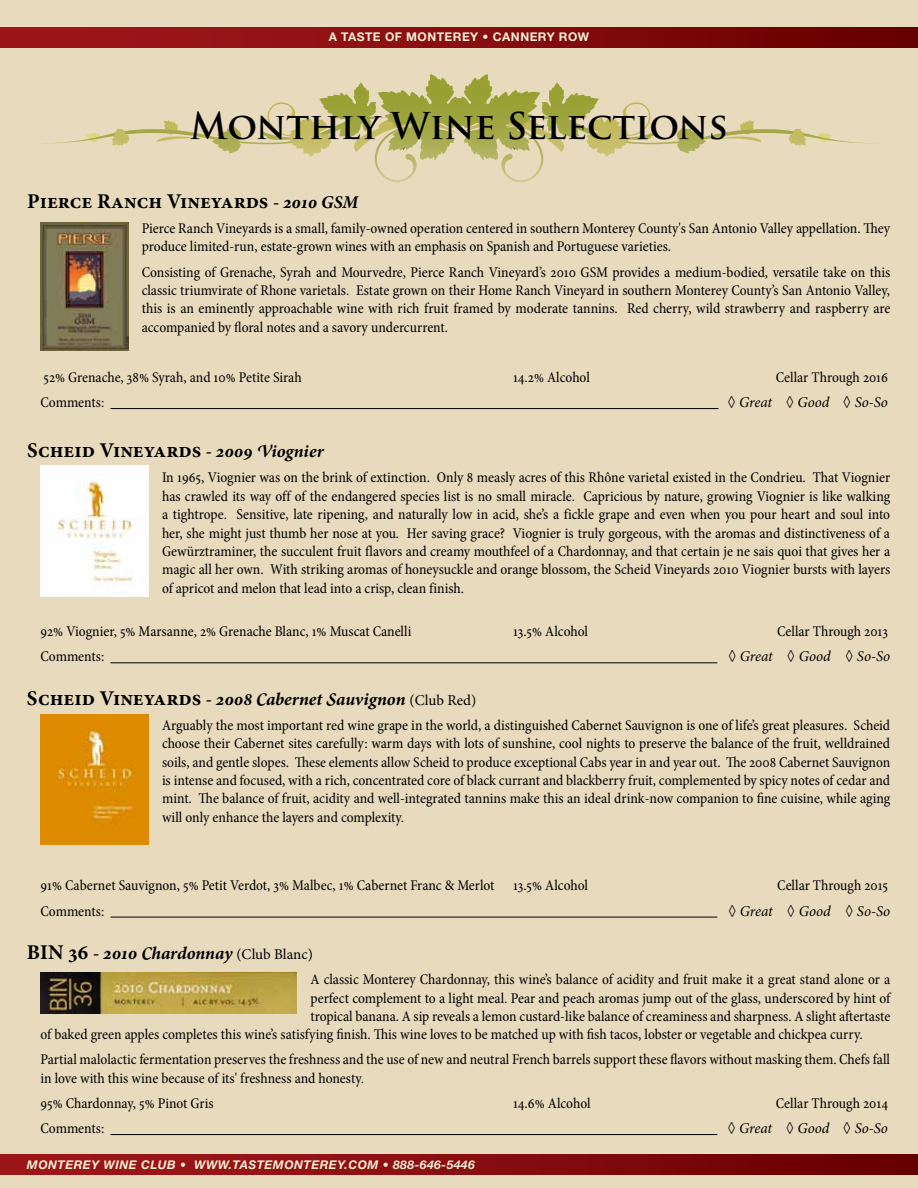
<style>
.page{position:relative;width:918px;height:1188px;background:#e8dabd}
.page>*{position:absolute;margin:0;border:0;box-sizing:border-box;transform-origin:0 0}
.t1{font:700 36px "Trajan Pro";color:#000}
.t2{font:700 21px "Minion Pro";color:#000}
.t3{font:italic 700 18px "Minion Pro";letter-spacing:-.005em;color:#000}
.t4{font:condensed 15px/18.3px "Minion Pro";color:#000;text-align:justify}
.t5{font:italic 15px "Minion Pro";letter-spacing:-.005em;color:#000}
.t6{font:italic 700 12px "Helvetica Neue LT Std";letter-spacing:.04em;color:#f3efd4}
.t7{font:700 12px "Helvetica Neue LT Std";letter-spacing:.04em;color:#f3efd4}
.s1{font-size:18px}
.s2{font-style:italic;font-size:18px}
.s3{font-style:normal}
.s4{font-style:normal;font-size:21px}
.s5{font-weight:400;font-style:normal;font-size:15px}
</style>
<div class="page">
<div style="left:0;top:1154px;width:918px;height:20px;background:linear-gradient(to right,#a3191d,#690000)"></div>
<div style="left:0;top:27px;width:918px;height:20px;background:linear-gradient(to right,#a3191d,#690000)"></div>
<svg style="left:45px;top:74px;width:828px;height:108px"></svg>
<hr style="left:110px;top:408px;width:608px;height:1px;background:#000">
<hr style="left:110px;top:662px;width:607px;height:1px;background:#000">
<hr style="left:110px;top:917px;width:607px;height:1px;background:#000">
<hr style="left:110px;top:1134px;width:607px;height:1px;background:#000">
<img style="left:40px;top:972px;width:257px;height:41px">
<img style="left:40px;top:466px;width:108px;height:130px">
<img style="left:40px;top:714px;width:108px;height:131px">
<img style="left:41px;top:223px;width:87px;height:128px">
<p class="t7" style="left:329px;top:30px;width:262px">A TASTE OF MONTEREY • CANNERY ROW</p>
<h1 class="t1" style="left:190px;top:103px;width:539px">Monthly Wine Selections</h1>
<h2 class="t2" style="left:27px;top:186px;width:333px">Pierce Ranch Vineyards <span class="s1">-</span> <span class="s2">2010 GSM</span></h2>
<p class="t4" style="left:142px;top:219px;width:750px">Pierce Ranch Vineyards is a small, family-owned operation centered in southern Monterey County's San Antonio Valley appellation. They produce limited-run, estate-grown wines with an emphasis on Spanish and Portuguese varieties.</p>
<p class="t4" style="left:142px;top:263px;width:750px">Consisting of Grenache, Syrah and Mourvedre, Pierce Ranch Vineyard’s 2010 GSM provides a medium-bodied, versatile take on this classic triumvirate of Rhone varietals. Estate grown on their Home Ranch Vineyard in southern Monterey County’s San Antonio Valley, this is an eminently approachable wine with rich fruit framed by moderate tannins. Red cherry, wild strawberry and raspberry are accompanied by floral notes and a savory undercurrent.</p>
<p class="t4" style="left:44px;top:368px;width:260px">52% Grenache, 38% Syrah, and 10% Petite Sirah</p>
<p class="t4" style="left:513px;top:368px;width:78px">14.2% Alcohol</p>
<p class="t4" style="left:776px;top:368px;width:114px">Cellar Through 2016</p>
<p class="t4" style="left:40px;top:393px;width:65px">Comments:</p>
<p class="t5" style="left:728px;top:392px;width:162px"><span class="s3">◊</span> Great <span class="s3">◊</span> Good <span class="s3">◊</span> So-So</p>
<h2 class="t2" style="left:27px;top:436px;width:298px">Scheid Vineyards <span class="s1">-</span> <span class="s2">2009 Viognier</span></h2>
<p class="t4" style="left:162px;top:469px;width:730px">In 1965, Viognier was on the brink of extinction. Only 8 measly acres of this Rhône varietal existed in the Condrieu. That Viognier has crawled its way off of the endangered species list is no small miracle. Capricious by nature, growing Viognier is like walking a tightrope. Sensitive, late ripening, and naturally low in acid, she’s a fickle grape and even when you pour heart and soul into her, she might just thumb her nose at you. Her saving grace? Viognier is truly gorgeous, with the aromas and distinctiveness of a Gewürztraminer, the succulent fruit flavors and creamy mouthfeel of a Chardonnay, and that certain je ne sais quoi that gives her a magic all her own. With striking aromas of honeysuckle and orange blossom, the Scheid Vineyards 2010 Viognier bursts with layers of apricot and melon that lead into a crisp, clean finish.</p>
<p class="t4" style="left:40px;top:622px;width:372px">92% Viognier, 5% Marsanne, 2% Grenache Blanc, 1% Muscat Canelli</p>
<p class="t4" style="left:513px;top:622px;width:77px">13.5% Alcohol</p>
<p class="t4" style="left:777px;top:622px;width:112px">Cellar Through 2013</p>
<p class="t4" style="left:40px;top:648px;width:65px">Comments:</p>
<p class="t5" style="left:728px;top:646px;width:164px"><span class="s3">◊</span> Great <span class="s3">◊</span> Good <span class="s3">◊</span> So-So</p>
<p class="t3" style="left:27px;top:686px;width:451px"><span class="s4">Scheid Vineyards</span> <span class="s3">-</span> 2008 Cabernet Sauvignon <span class="s5">(Club Red)</span></p>
<p class="t4" style="left:162px;top:716px;width:730px">Arguably the most important red wine grape in the world, a distinguished Cabernet Sauvignon is one of life’s great pleasures. Scheid choose their Cabernet sites carefully: warm days with lots of sunshine, cool nights to preserve the balance of the fruit, welldrained soils, and gentle slopes. These elements allow Scheid to produce exceptional Cabs year in and year out. The 2008 Cabernet Sauvignon is intense and focused, with a rich, concentrated core of black currant and blackberry fruit, complemented by spicy notes of cedar and mint. The balance of fruit, acidity and well-integrated tannins make this an ideal drink-now companion to fine cuisine, while aging will only enhance the layers and complexity.</p>
<p class="t4" style="left:41px;top:877px;width:549px">91% Cabernet Sauvignon, 5% Petit Verdot, 3% Malbec, 1% Cabernet Franc &amp; Merlot 13.5% Alcohol</p>
<p class="t4" style="left:777px;top:877px;width:112px">Cellar Through 2015</p>
<p class="t4" style="left:41px;top:902px;width:65px">Comments:</p>
<p class="t5" style="left:728px;top:901px;width:164px"><span class="s3">◊</span> Great <span class="s3">◊</span> Good <span class="s3">◊</span> So-So</p>
<p class="t3" style="left:27px;top:940px;width:287px"><span class="s4">BIN 36</span> <span class="s3">-</span> 2010 Chardonnay <span class="s5">(Club Blanc)</span></p>
<p class="t4" style="left:311px;top:970px;width:581px">A classic Monterey Chardonnay, this wine’s balance of acidity and fruit make it a great stand alone or a</p>
<p class="t4" style="left:311px;top:989px;width:581px">perfect complement to a light meal. Pear and peach aromas jump out of the glass, underscored by hint of</p>
<p class="t4" style="left:311px;top:1007px;width:581px">tropical banana. A sip reveals a lemon custard-like balance of creaminess and sharpness. A slight aftertaste</p>
<p class="t4" style="left:41px;top:1026px;width:824px">of baked green apples completes this wine’s satisfying finish. This wine loves to be matched up with fish tacos, lobster or vegetable and chickpea curry.</p>
<p class="t4" style="left:41px;top:1051px;width:851px">Partial malolactic fermentation preserves the freshness and the use of new and neutral French barrels support these flavors without masking them. Chefs fall in love with this wine because of its' freshness and honesty.</p>
<p class="t4" style="left:41px;top:1094px;width:175px">95% Chardonnay, 5% Pinot Gris</p>
<p class="t4" style="left:513px;top:1094px;width:79px">14.6% Alcohol</p>
<p class="t4" style="left:776px;top:1094px;width:114px">Cellar Through 2014</p>
<p class="t4" style="left:41px;top:1119px;width:65px">Comments:</p>
<p class="t5" style="left:728px;top:1118px;width:162px"><span class="s3">◊</span> Great <span class="s3">◊</span> Good <span class="s3">◊</span> So-So</p>
<p class="t6" style="left:27px;top:1157px;width:180px">MONTEREY WINE CLUB • WWW</p>
<p class="t6" style="left:229px;top:1157px;width:248px">.TASTEMONTEREY.COM • 888-646-5446</p>
</div>
